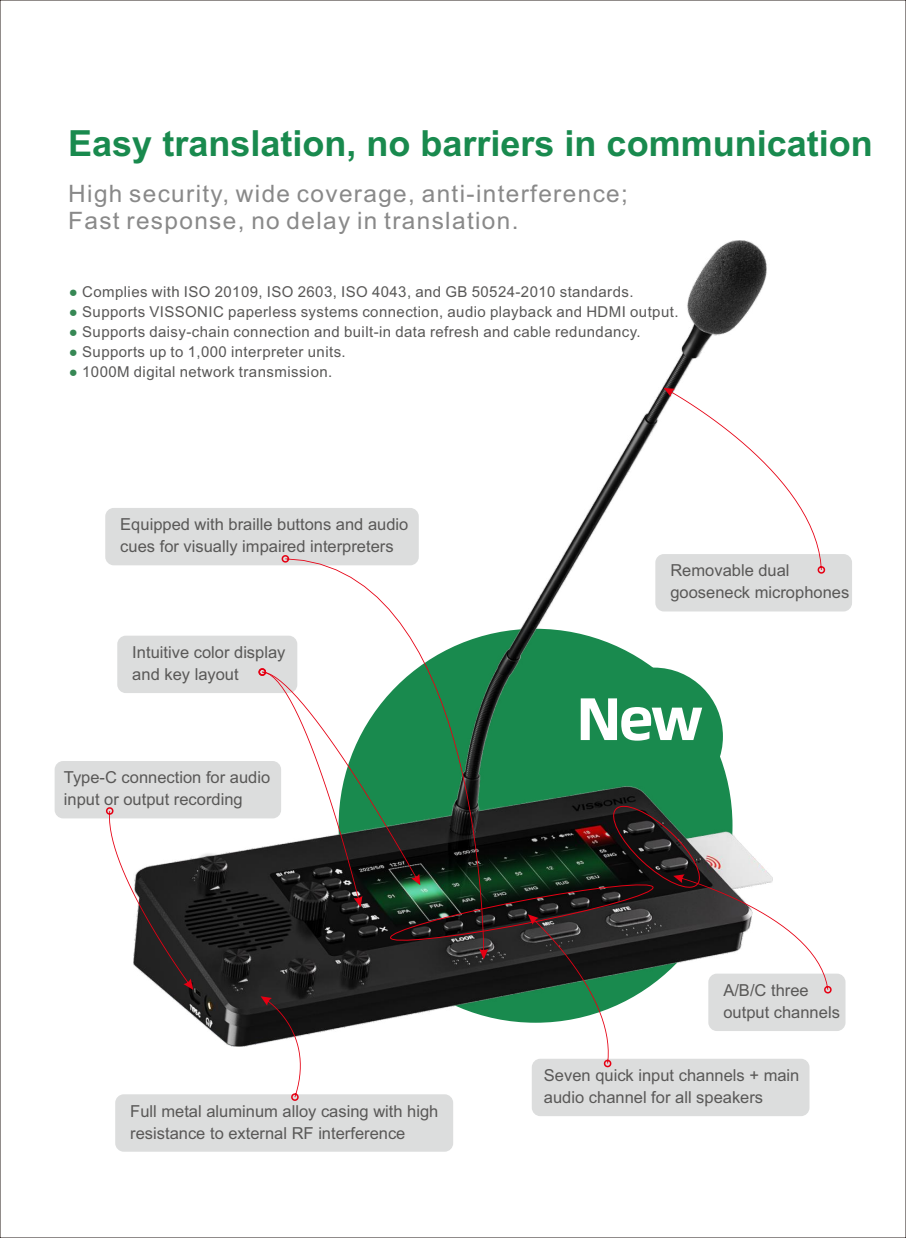
<style>
.page{position:relative;width:906px;height:1238px;background:#fff}
.page>*{position:absolute;margin:0;border:0;box-sizing:border-box;transform-origin:0 0}
.t1{font:60px "Alibaba Pu Hui Ti B";color:#fff}
.t2{font:700 36px "Arial";color:#198a4e}
.t3{font:24px/26.8px "Arial";letter-spacing:.055em;color:#898989}
.t4{font:16.5px/22px "Arial";color:#595857}
.t5{font:15px "Arial";letter-spacing:.03em;color:#595857}
.s1{color:#378855}
</style>
<div class="page">
<div style="left:532px;top:1058px;width:277px;height:58px;background:#dcdddd;border-radius:9px"></div>
<div style="left:105px;top:508px;width:314px;height:57px;background:#dcdddd;border-radius:9px"></div>
<div style="left:655px;top:554px;width:197px;height:57px;background:#dcdddd;border-radius:9px"></div>
<div style="left:708px;top:973px;width:137px;height:57px;background:#dcdddd;border-radius:9px"></div>
<div style="left:117px;top:635px;width:180px;height:58px;background:#dcdddd;border-radius:9px"></div>
<img style="left:134px;top:240px;width:638px;height:805px">
<svg style="left:282px;top:555px;width:206px;height:113px"></svg>
<svg style="left:663px;top:388px;width:162px;height:185px"></svg>
<div style="left:55px;top:761px;width:226px;height:57px;background:#dcdddd;border-radius:9px"></div>
<div style="left:115px;top:1094px;width:338px;height:57px;background:#dcdddd;border-radius:9px"></div>
<svg style="left:106px;top:807px;width:87px;height:182px"></svg>
<svg style="left:258px;top:668px;width:573px;height:432px"></svg>
<h2 class="t2" style="left:68px;top:130px;width:806px">Easy translation, no barriers in communication</h2>
<h3 class="t3" style="left:68px;top:182px;width:561px">High security, wide coverage, anti-interference;<br>Fast response, no delay in translation.</h3>
<p class="t5" style="left:69px;top:286px;width:566px"><span class="s1">●</span> Complies with ISO 20109, ISO 2603, ISO 4043, and GB 50524-2010 standards.</p>
<p class="t5" style="left:69px;top:306px;width:611px"><span class="s1">●</span> Supports VISSONIC paperless systems connection, audio playback and HDMI output.</p>
<p class="t5" style="left:69px;top:326px;width:573px"><span class="s1">●</span> Supports daisy-chain connection and built-in data refresh and cable redundancy.</p>
<p class="t5" style="left:69px;top:346px;width:278px"><span class="s1">●</span> Supports up to 1,000 interpreter units.</p>
<p class="t5" style="left:69px;top:366px;width:265px"><span class="s1">●</span> 1000M digital network transmission.</p>
<p class="t4" style="left:120px;top:515px;width:289px">Equipped with braille buttons and audio cues for visually impaired interpreters</p>
<p class="t4" style="left:132px;top:642px;width:155px">Intuitive color display and key layout</p>
<p class="t4" style="left:64px;top:768px;width:208px">Type-C connection for audio input or output recording</p>
<p class="t4" style="left:130px;top:1101px;width:310px">Full metal aluminum alloy casing with high resistance to external RF interference</p>
<p class="t4" style="left:670px;top:561px;width:180px">Removable dual gooseneck microphones</p>
<h1 class="t1" style="left:576px;top:689px;width:129px">New</h1>
<p class="t4" style="left:723px;top:980px;width:118px">A/B/C three output channels</p>
<p class="t4" style="left:544px;top:1065px;width:257px">Seven quick input channels + main audio channel for all speakers</p>
</div>
